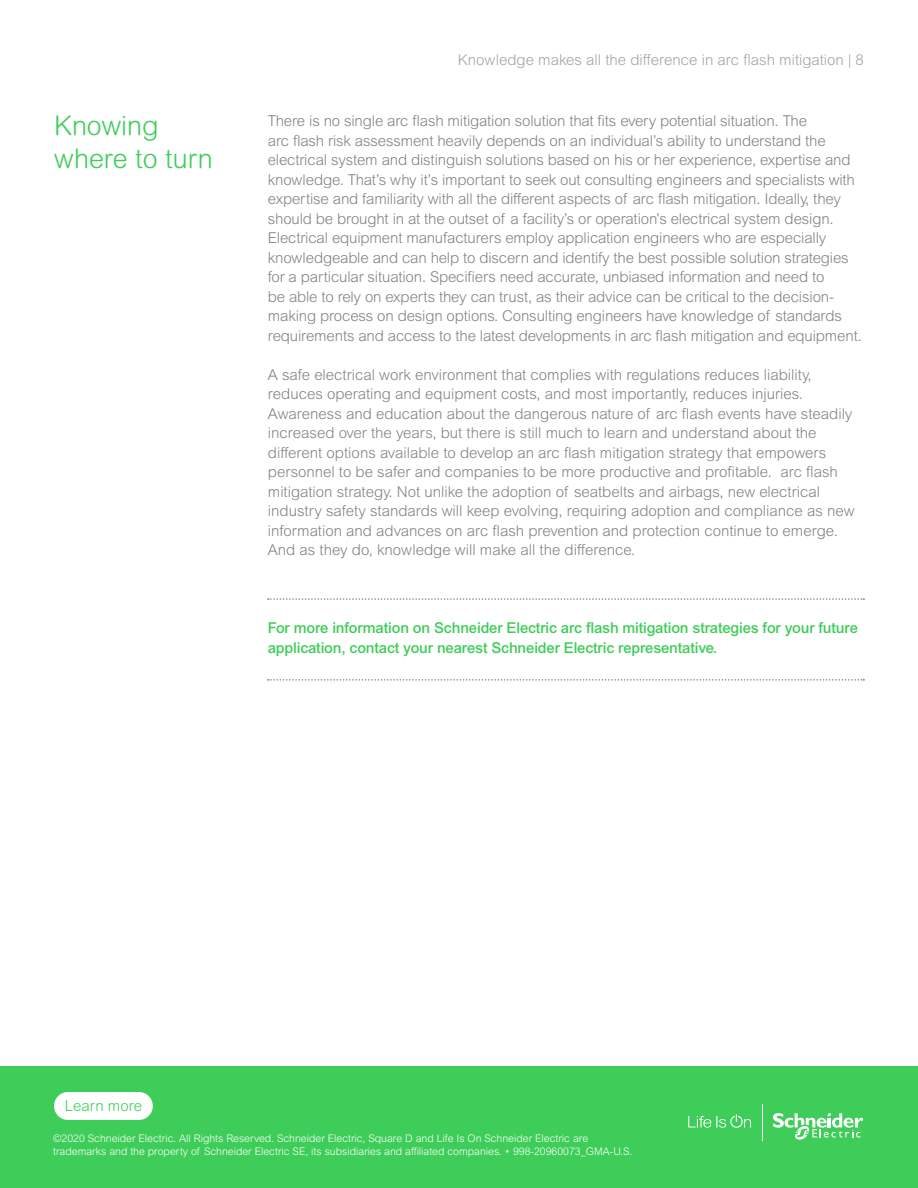
<style>
.page{position:relative;width:918px;height:1188px;background:#fff}
.page>*{position:absolute;margin:0;border:0;box-sizing:border-box;transform-origin:0 0}
.t1{font:300 27px/32.4px "Arial Rounded MT Pro";color:#3dcd58}
.t2{font:300 15px/19.5px "Arial MT Pro";letter-spacing:-.01em;color:#808285}
.t3{font:500 15px/19.5px "Arial MT Pro";letter-spacing:-.01em;color:#3dcd58}
.t4{font:300 15px "Arial MT Pro";color:#a1a3a6}
.t5{font:300 15px "Arial MT Pro";color:#3dcd58}
.t6{font:300 10.5px "Arial MT Pro";color:#fff}
</style>
<div class="page">
<div style="left:0;top:1066px;width:918px;height:122px;background:#3dcd58"></div>
<svg style="left:688px;top:1114px;width:63px;height:14px"></svg>
<svg style="left:773px;top:1113px;width:90px;height:27px"></svg>
<hr style="left:762px;top:1104px;width:1px;height:36px;background:#fff">
<div style="left:54px;top:1092px;width:99px;height:28px;background:#fff;border-radius:14px"></div>
<svg style="left:268px;top:598px;width:596px;height:2px"></svg>
<svg style="left:268px;top:679px;width:596px;height:2px"></svg>
<p class="t4" style="left:458px;top:50px;width:408px">Knowledge makes all the difference in arc flash mitigation | 8</p>
<p class="t1" style="left:54px;top:111px;width:160px">Knowing where to turn</p>
<p class="t2" style="left:268px;top:112px;width:596px">There is no single arc flash mitigation solution that fits every potential situation. The<br>arc flash risk assessment heavily depends on an individual’s ability to understand the electrical system and distinguish solutions based on his or her experience, expertise and knowledge. That’s why it’s important to seek out consulting engineers and specialists with expertise and familiarity with all the different aspects of arc flash mitigation. Ideally, they should be brought in at the outset of a facility’s or operation’s electrical system design.<br>Electrical equipment manufacturers employ application engineers who are especially knowledgeable and can help to discern and identify the best possible solution strategies for a particular situation. Specifiers need accurate, unbiased information and need to<br>be able to rely on experts they can trust, as their advice can be critical to the decision&shy;making process on design options. Consulting engineers have knowledge of standards requirements and access to the latest developments in arc flash mitigation and equipment.</p>
<p class="t2" style="left:268px;top:365px;width:588px">A safe electrical work environment that complies with regulations reduces liability, reduces operating and equipment costs, and most importantly, reduces injuries.<br>Awareness and education about the dangerous nature of arc flash events have steadily increased over the years, but there is still much to learn and understand about the different options available to develop an arc flash mitigation strategy that empowers personnel to be safer and companies to be more productive and profitable. arc flash mitigation strategy. Not unlike the adoption of seatbelts and airbags, new electrical industry safety standards will keep evolving, requiring adoption and compliance as new information and advances on arc flash prevention and protection continue to emerge.<br>And as they do, knowledge will make all the difference.</p>
<p class="t3" style="left:268px;top:619px;width:592px">For more information on Schneider Electric arc flash mitigation strategies for your future application, contact your nearest Schneider Electric representative.</p>
<p class="t5" style="left:65px;top:1096px;width:79px">Learn more</p>
<p class="t6" style="left:53px;top:1132px;width:536px">©2020 Schneider Electric. All Rights Reserved. Schneider Electric, Square D and Life Is On Schneider Electric are</p>
<p class="t6" style="left:53px;top:1145px;width:581px">trademarks and the property of Schneider Electric SE, its subsidiaries and affiliated companies. • 998-20960073_GMA-U.S.</p>
</div>
